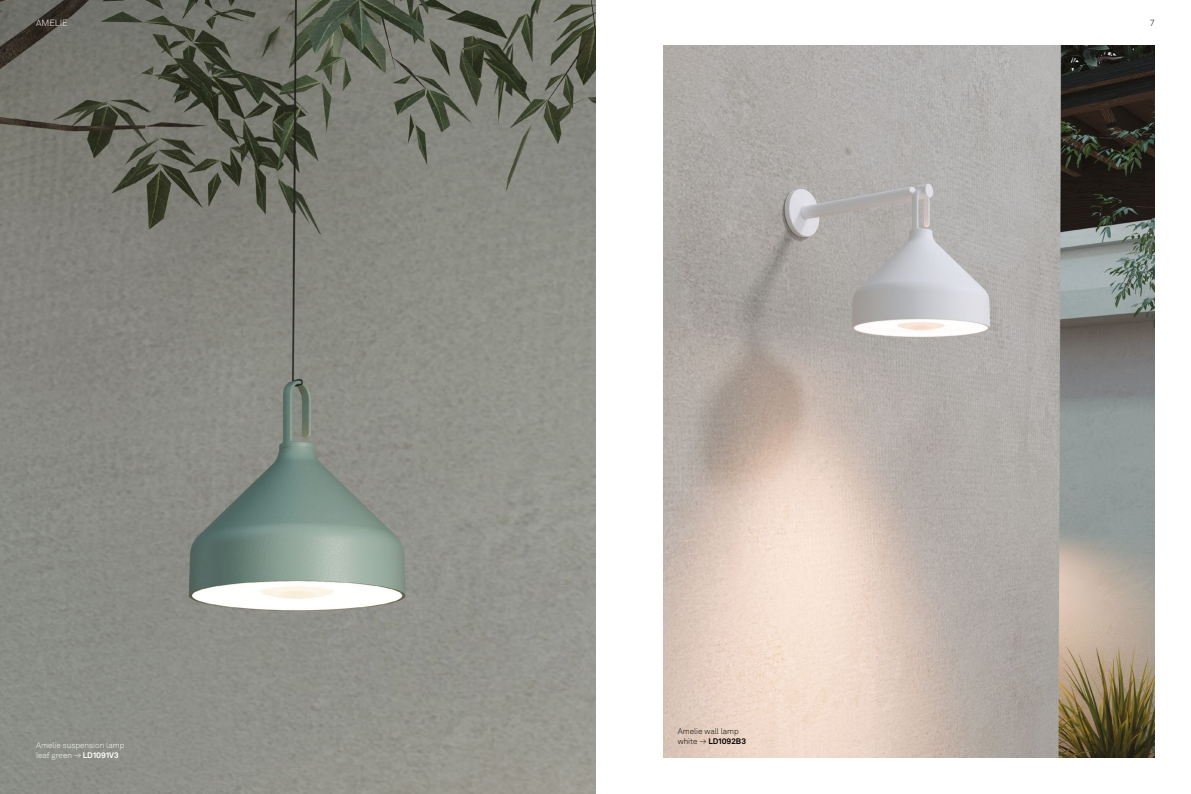
<style>
.page{position:relative;width:1191px;height:794px;background:#fff}
.page>*{position:absolute;margin:0;border:0;box-sizing:border-box;transform-origin:0 0}
.t1{font:300 9px "Akkurat";color:#fff}
.t2{font:300 9px "Akkurat";color:#000}
.t3{font:300 8px/9.6px "Akkurat LL";color:#fff}
.t4{font:300 8px/9.6px "Akkurat LL";color:#000}
.s1{font-weight:700}
</style>
<div class="page">
<img style="left:0;top:0;width:595px;height:794px">
<img style="left:663px;top:45px;width:492px;height:713px">
<p class="t1" style="left:36px;top:18px;width:33px">AMELIE</p>
<p class="t2" style="left:1149px;top:18px;width:7px">7</p>
<p class="t3" style="left:36px;top:740px;width:90px">Amelie suspension lamp leaf green → <span class="s1">LD1091V3</span></p>
<p class="t4" style="left:677px;top:726px;width:70px">Amelie wall lamp white → <span class="s1">LD1092B3</span></p>
</div>
